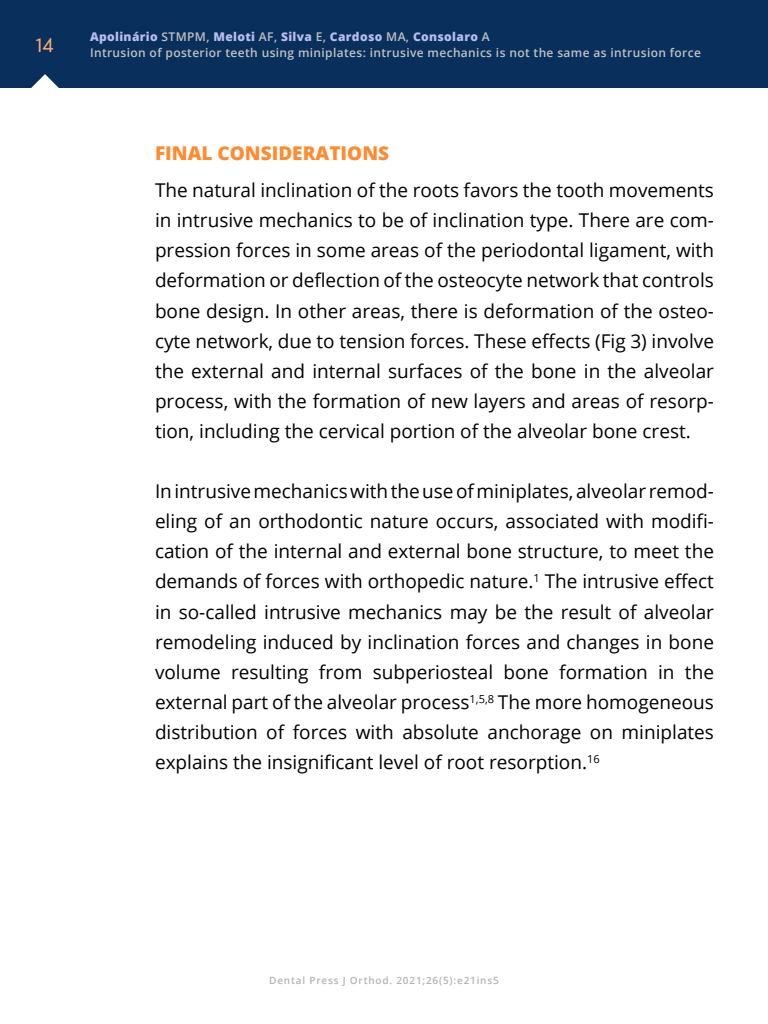
<style>
.page{position:relative;width:768px;height:1024px;background:#fff}
.page>*{position:absolute;margin:0;border:0;box-sizing:border-box;transform-origin:0 0}
.t1{font:19px/30.1px "Open Sans";color:#000;text-align:justify}
.t2{font:800 19px "Open Sans";color:#ff8b31}
.t3{font:500 18px "Semplicita Pro";color:#ffae6f}
.t4{font:600 12px/16px "Open Sans";letter-spacing:.03em;color:#c1c1c3}
.t5{font:600 10px "Open Sans";letter-spacing:.08em;color:#b3b3b3}
.s1{font-weight:800;color:#b9beef}
</style>
<div class="page">
<div style="left:0;top:0;width:768px;height:88px;background:#092f5c"></div>
<svg style="left:31px;top:74px;width:28px;height:14px"></svg>
<p class="t3" style="left:36px;top:33px;width:20px">14</p>
<p class="t4" style="left:90px;top:29px;width:613px"><span class="s1">Apolinário</span> STMPM, <span class="s1">Meloti</span> AF, <span class="s1">Silva</span> E, <span class="s1">Cardoso</span> MA, <span class="s1">Consolaro</span> A<br>Intrusion of posterior teeth using miniplates: intrusive mechanics is not the same as intrusion force</p>
<p class="t2" style="left:155px;top:138px;width:236px">FINAL CONSIDERATIONS</p>
<p class="t1" style="left:155px;top:175px;width:561px">The natural inclination of the roots favors the tooth movements in intrusive mechanics to be of inclination type. There are com&shy;pression forces in some areas of the periodontal ligament, with deformation or deflection of the osteocyte network that controls bone design. In other areas, there is deformation of the osteo&shy;cyte network, due to tension forces. These effects (Fig 3) involve the external and internal surfaces of the bone in the alveolar process, with the formation of new layers and areas of resorp&shy;tion, including the cervical portion of the alveolar bone crest.</p>
<p class="t1" style="left:155px;top:476px;width:561px">In intrusive mechanics with the use of miniplates, alveolar remod&shy;eling of an orthodontic nature occurs, associated with modifi&shy;cation of the internal and external bone structure, to meet the demands of forces with orthopedic nature.<sup>1</sup> The intrusive effect in so-called intrusive mechanics may be the result of alveolar remodeling induced by inclination forces and changes in bone volume resulting from subperiosteal bone formation in the external part of the alveolar process<sup>1,5,8</sup> The more homogeneous distribution of forces with absolute anchorage on miniplates explains the insignificant level of root resorption.<sup>16</sup></p>
<p class="t5" style="left:269px;top:974px;width:231px">Dental Press J Orthod. 2021;26(5):e21ins5</p>
</div>
